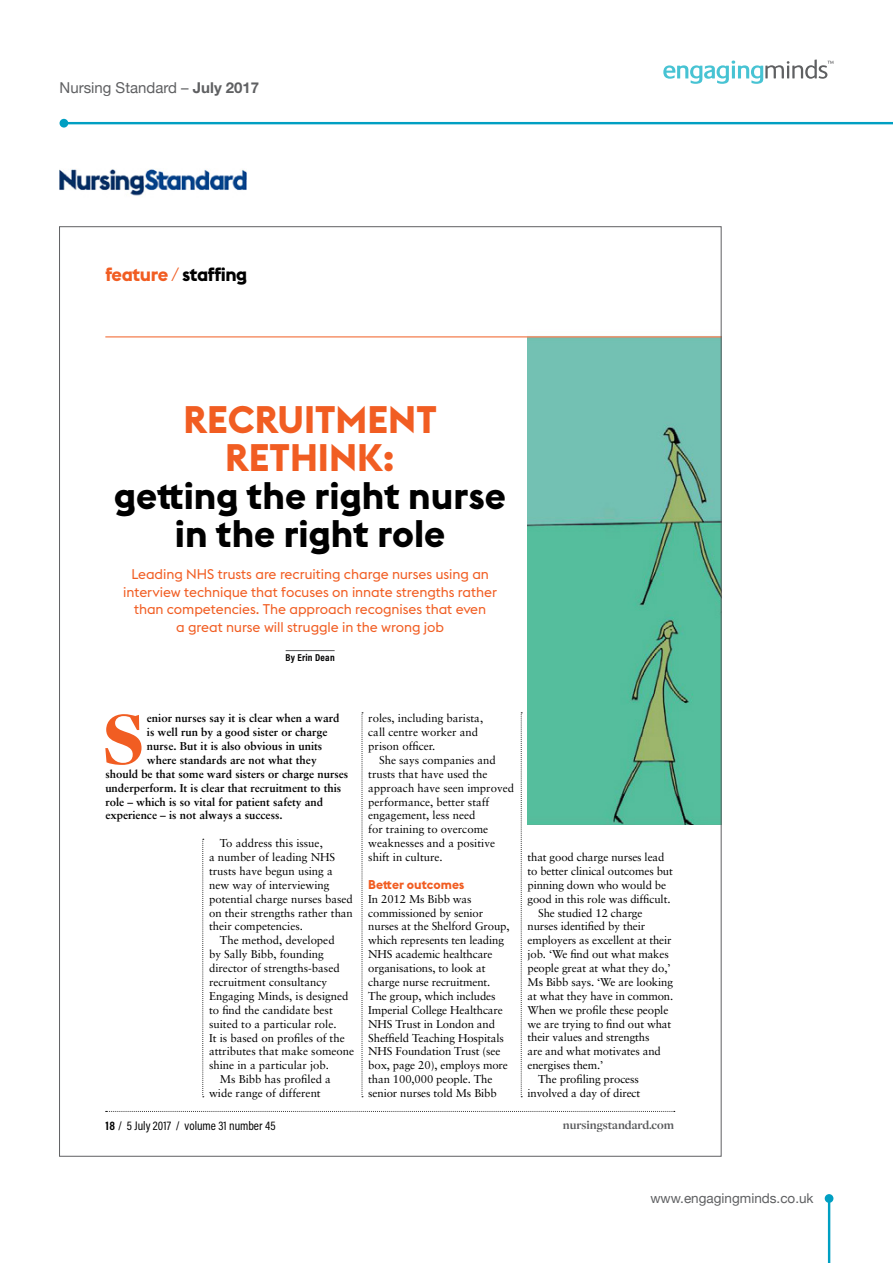
<style>
.page{position:relative;width:893px;height:1263px;background:#fff}
.page>*{position:absolute;margin:0;border:0;box-sizing:border-box;transform-origin:0 0}
.t1{font:900 78px "Freight Disp Pro";color:#f15d22}
.t2{font:700 37.8px/37.8px "Euclid Flex";color:#000;text-align:center}
.t3{font:700 37.8px/37.8px "Euclid Flex";color:#f15d22;text-align:center}
.t4{font:700 18.9px "Euclid Flex";letter-spacing:-.025em;color:#000}
.t5{font:15px "Helvetica Neue";color:#5f6062}
.t6{font:13.95px/17.7px "Euclid Flex";letter-spacing:-.005em;color:#f15d22;text-align:center}
.t7{font:13.5px "Helvetica Neue";color:#5f6062}
.t8{font:12.6px "Acumin Pro Cond";color:#000}
.t9{font:700 12.6px "Freight Disp Pro";color:#58595b}
.t10{font:700 12.6px "Euclid Flex";color:#f15d22}
.t11{font:11.4px/14px "Sabon LT";letter-spacing:-.01em;color:#000}
.t12{font:700 11.4px "Sabon LT";color:#000}
.t13{font:700 10.05px "Acumin Pro Cond";letter-spacing:.025em;color:#000}
.s1{font-weight:700}
.s2{color:#f15d22}
.s3{font-weight:300;color:#f15d22}
</style>
<div class="page">
<svg style="left:825px;top:1194px;width:8px;height:69px"></svg>
<svg style="left:663px;top:60px;width:170px;height:24px"></svg>
<svg style="left:60px;top:119px;width:833px;height:9px"></svg>
<svg style="left:106px;top:1111px;width:569px;height:1px"></svg>
<svg style="left:521px;top:712px;width:1px;height:385px"></svg>
<svg style="left:362px;top:712px;width:1px;height:385px"></svg>
<svg style="left:202px;top:839px;width:2px;height:258px"></svg>
<hr style="left:286px;top:650px;width:49px;height:1px;background:#58595b">
<img style="left:527px;top:335px;width:192px;height:490px">
<hr style="left:105px;top:337px;width:616px;height:1px;background:#f15d22">
<img style="left:59px;top:169px;width:188px;height:27px">
<h3 class="t5" style="left:60px;top:77px;width:201px">Nursing Standard – <span class="s1">July 2017</span></h3>
<h3 class="t4" style="left:105px;top:263px;width:143px"><span class="s2">feature</span> <span class="s3">/</span> staffing</h3>
<h2 class="t3" style="left:184px;top:401px;width:255px">RECRUITMENT<br>RETHINK:</h2>
<h2 class="t2" style="left:114px;top:477px;width:393px">getting the right nurse in the right role</h2>
<p class="t6" style="left:123px;top:565px;width:375px">Leading NHS trusts are recruiting charge nurses using an interview technique that focuses on innate strengths rather than competencies. The approach recognises that even<br>a great nurse will struggle in the wrong job</p>
<p class="t13" style="left:285px;top:651px;width:51px">By Erin Dean</p>
<h1 class="t1" style="left:102px;top:687px;width:44px">S</h1>
<p class="t12" style="left:147px;top:711px;width:194px">enior nurses say it is clear when a ward</p>
<p class="t12" style="left:147px;top:725px;width:182px">is well run by a good sister or charge</p>
<p class="t12" style="left:147px;top:739px;width:177px">nurse. But it is also obvious in units</p>
<p class="t12" style="left:147px;top:753px;width:171px">where standards are not what they</p>
<p class="t12" style="left:105px;top:767px;width:244px">should be that some ward sisters or charge nurses</p>
<p class="t12" style="left:105px;top:781px;width:237px">underperform. It is clear that recruitment to this</p>
<p class="t12" style="left:105px;top:794px;width:219px">role – which is so vital for patient safety and</p>
<p class="t12" style="left:105px;top:808px;width:179px">experience – is not always a success.</p>
<p class="t11" style="left:220px;top:836px;width:105px">To address this issue,</p>
<p class="t11" style="left:209px;top:850px;width:128px">a number of leading NHS</p>
<p class="t11" style="left:209px;top:864px;width:125px">trusts have begun using a</p>
<p class="t11" style="left:209px;top:878px;width:122px">new way of interviewing</p>
<p class="t11" style="left:209px;top:892px;width:145px">potential charge nurses based</p>
<p class="t11" style="left:209px;top:905px;width:145px">on their strengths rather than</p>
<p class="t11" style="left:209px;top:919px;width:95px">their competencies.</p>
<p class="t11" style="left:220px;top:933px;width:116px">The method, developed</p>
<p class="t11" style="left:209px;top:947px;width:116px">by Sally Bibb, founding</p>
<p class="t11" style="left:209px;top:961px;width:132px">director of strengths-based</p>
<p class="t11" style="left:209px;top:975px;width:119px">recruitment consultancy</p>
<p class="t11" style="left:209px;top:989px;width:141px">Engaging Minds, is designed</p>
<p class="t11" style="left:209px;top:1003px;width:125px">to find the candidate best</p>
<p class="t11" style="left:209px;top:1016px;width:129px">suited to a particular role.</p>
<p class="t11" style="left:209px;top:1030px;width:137px">It is based on profiles of the</p>
<p class="t11" style="left:209px;top:1044px;width:147px">attributes that make someone</p>
<p class="t11" style="left:209px;top:1058px;width:121px">shine in a particular job.</p>
<p class="t11" style="left:220px;top:1072px;width:113px">Ms Bibb has profiled a</p>
<p class="t11" style="left:209px;top:1086px;width:113px">wide range of different</p>
<p class="t11" style="left:368px;top:711px;width:116px">roles, including barista, call centre worker and prison officer.</p>
<p class="t11" style="left:368px;top:753px;width:147px;text-indent:11px">She says companies and trusts that have used the approach have seen improved performance, better staff engagement, less need<br>for training to overcome weaknesses and a positive shift in culture.</p>
<p class="t10" style="left:368px;top:877px;width:98px">Better outcomes</p>
<p class="t11" style="left:368px;top:892px;width:143px">In 2012 Ms Bibb was commissioned by senior nurses at the Shelford Group, which represents ten leading<br>NHS academic healthcare organisations, to look at charge nurse recruitment.<br>The group, which includes<br>Imperial College Healthcare<br>NHS Trust in London and<br>Sheffield Teaching Hospitals<br>NHS Foundation Trust (see box, page 20), employs more than 100,000 people. The senior nurses told Ms Bibb</p>
<p class="t11" style="left:527px;top:850px;width:139px">that good charge nurses lead</p>
<p class="t11" style="left:527px;top:864px;width:147px">to better clinical outcomes but</p>
<p class="t11" style="left:527px;top:878px;width:140px">pinning down who would be</p>
<p class="t11" style="left:527px;top:892px;width:145px">good in this role was difficult.</p>
<p class="t11" style="left:538px;top:905px;width:106px">She studied 12 charge</p>
<p class="t11" style="left:527px;top:919px;width:119px">nurses identified by their</p>
<p class="t11" style="left:527px;top:933px;width:146px">employers as excellent at their</p>
<p class="t11" style="left:527px;top:947px;width:143px">job. ‘We find out what makes</p>
<p class="t11" style="left:527px;top:961px;width:145px">people great at what they do,’</p>
<p class="t11" style="left:527px;top:975px;width:147px">Ms Bibb says. ‘We are looking</p>
<p class="t11" style="left:527px;top:989px;width:147px">at what they have in common.</p>
<p class="t11" style="left:527px;top:1003px;width:142px">When we profile these people</p>
<p class="t11" style="left:527px;top:1016px;width:145px">we are trying to find out what</p>
<p class="t11" style="left:527px;top:1030px;width:124px">their values and strengths</p>
<p class="t11" style="left:527px;top:1044px;width:135px">are and what motivates and</p>
<p class="t11" style="left:527px;top:1058px;width:77px">energises them.’</p>
<p class="t11" style="left:538px;top:1072px;width:102px">The profiling process</p>
<p class="t11" style="left:527px;top:1086px;width:114px">involved a day of direct</p>
<p class="t8" style="left:105px;top:1117px;width:172px"><span class="s1">18</span> / 5 July 2017 / volume 31 number 45</p>
<p class="t9" style="left:563px;top:1116px;width:113px">nursingstandard.com</p>
<p class="t7" style="left:650px;top:1189px;width:165px">www.engagingminds.co.uk</p>
</div>
